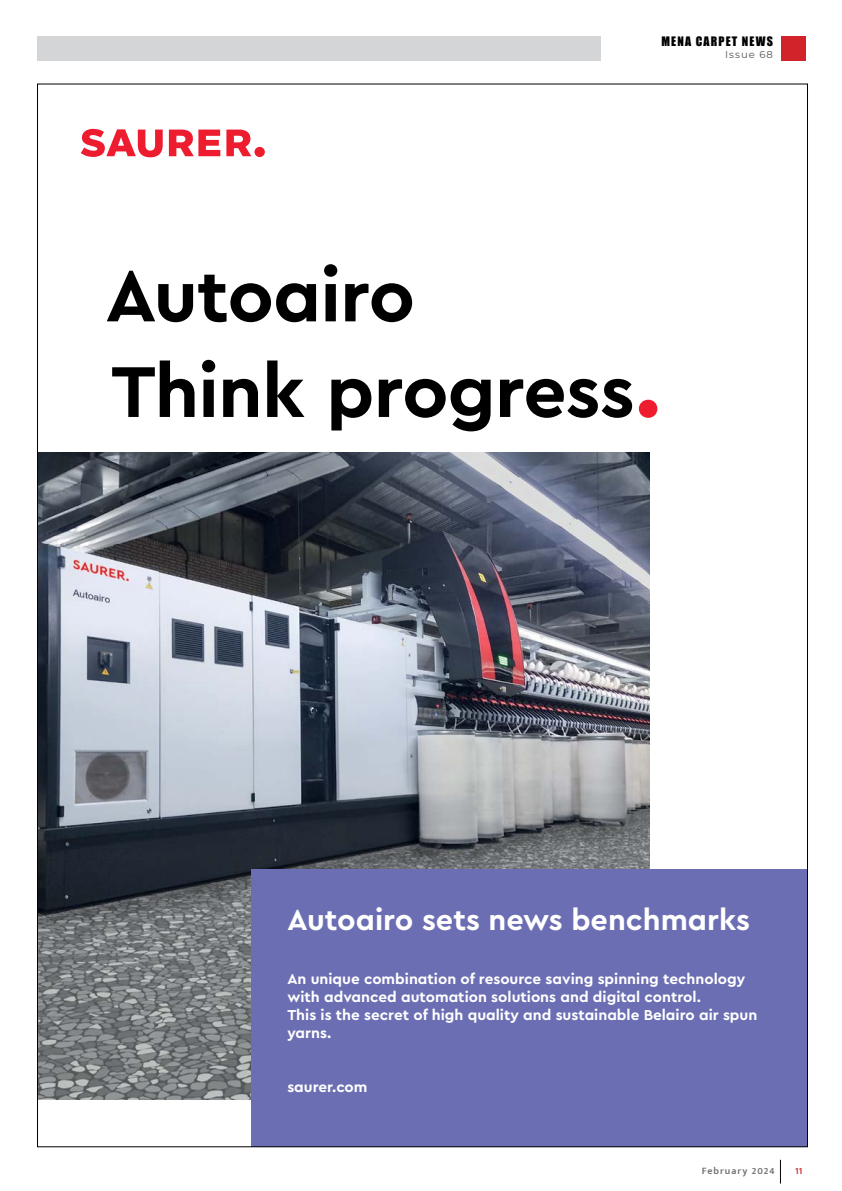
<style>
.page{position:relative;width:842px;height:1191px;background:#fff}
.page>*{position:absolute;margin:0;border:0;box-sizing:border-box;transform-origin:0 0}
.t1{font:700 75.3px/95.6px "Saurer";letter-spacing:-.01em;color:#000}
.t2{font:700 30.1px "Saurer";color:#fff}
.t3{font:700 15.1px/18.1px "Saurer";color:#fff}
.t4{font:12px "Impact";letter-spacing:.1em;color:#000}
.t5{font:600 10px "Mukta Mahee";letter-spacing:.1em;color:#6d6e71}
.t6{font:10px "Montserrat";letter-spacing:.1em;color:#545456}
.t7{font:600 10px "Mukta Mahee";color:#d2232a}
.s1{color:#ed1c2f}
</style>
<div class="page">
<div style="left:37px;top:36px;width:564px;height:24px;background:#d3d5d6"></div>
<svg style="left:780px;top:1159px;width:1px;height:24px"></svg>
<div style="left:781px;top:36px;width:25px;height:24px;background:#d2232a"></div>
<svg style="left:81px;top:129px;width:184px;height:28px"></svg>
<img style="left:39px;top:452px;width:610px;height:647px">
<div style="left:251px;top:869px;width:556px;height:277px;background:#6b6eb3"></div>
<p class="t4" style="left:661px;top:31px;width:113px">MENA CARPET NEWS</p>
<p class="t6" style="left:725px;top:47px;width:49px">Issue 68</p>
<h1 class="t1" style="left:106px;top:245px;width:558px">Autoairo<br>Think progress<span class="s1">.</span></h1>
<h2 class="t2" style="left:287px;top:899px;width:464px">Autoairo sets news benchmarks</h2>
<p class="t3" style="left:287px;top:969px;width:471px">An unique combination of resource saving spinning technology with advanced automation solutions and digital control.<br>This is the secret of high quality and sustainable Belairo air spun yarns.</p>
<p class="t3" style="left:287px;top:1077px;width:82px">saurer.com</p>
<p class="t5" style="left:702px;top:1164px;width:74px">February 2024</p>
<p class="t7" style="left:795px;top:1164px;width:9px">11</p>
</div>
